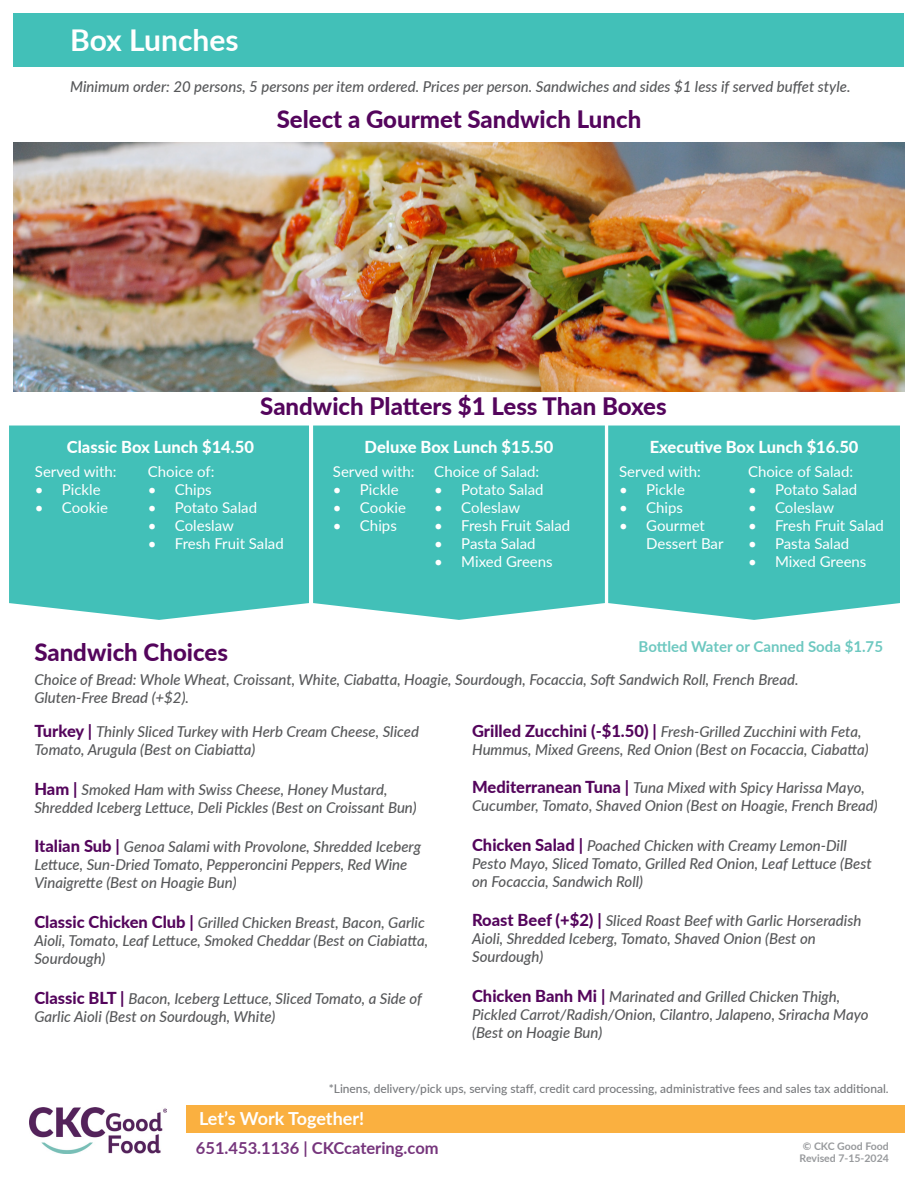
<style>
.page{position:relative;width:918px;height:1188px;background:#fff}
.page>*{position:absolute;margin:0;border:0;box-sizing:border-box;transform-origin:0 0}
.t1{font:700 30px "Lato";color:#fff}
.t2{font:800 24px "Lato";color:#54055c}
.t3{font:700 18px "Lato";letter-spacing:-.005em;color:#fff}
.t4{font:800 16.5px "Lato";color:#fff}
.t5{font:700 16.5px "Lato";color:#76357c}
.t6{font:italic 500 15px/18px "Lato";color:#57585a}
.t7{font:15px "Lato";color:#fff}
.t8{font:700 15px "Lato";color:#6dc8c0}
.t9{font:500 12px "Lato";color:#787a7d}
.t10{font:700 10.5px/12.6px "Lato";color:#97999c;text-align:center}
.s1{font-weight:800;font-style:normal;font-size:16.5px;color:#54055c}
</style>
<div class="page">
<div style="left:14px;top:14px;width:890px;height:54px;background:#42c0b8"></div>
<div style="left:186px;top:1106px;width:718px;height:27px;background:#fab040"></div>
<img style="left:29px;top:1108px;width:138px;height:45px">
<img style="left:14px;top:143px;width:890px;height:248px">
<div style="left:608px;top:426px;width:292px;height:194px;background:#42c0b8"></div>
<div style="left:313px;top:426px;width:292px;height:194px;background:#42c0b8"></div>
<div style="left:9px;top:426px;width:300px;height:194px;background:#42c0b8"></div>
<p class="t1" style="left:70px;top:18px;width:170px">Box Lunches</p>
<p class="t6" style="left:70px;top:77px;width:782px">Minimum order: 20 persons, 5 persons per item ordered. Prices per person. Sandwiches and sides $1 less if served buffet style.</p>
<p class="t2" style="left:277px;top:102px;width:366px">Select a Gourmet Sandwich Lunch</p>
<p class="t2" style="left:260px;top:388px;width:408px">Sandwich Platters $1 Less Than Boxes</p>
<p class="t4" style="left:67px;top:435px;width:189px">Classic Box Lunch $14.50</p>
<p class="t7" style="left:35px;top:461px;width:83px">Served with:</p>
<p class="t7" style="left:35px;top:479px;width:67px">• Pickle</p>
<p class="t7" style="left:35px;top:497px;width:75px">• Cookie</p>
<p class="t7" style="left:148px;top:461px;width:68px">Choice of:</p>
<p class="t7" style="left:148px;top:479px;width:65px">• Chips</p>
<p class="t7" style="left:148px;top:497px;width:111px">• Potato Salad</p>
<p class="t7" style="left:148px;top:515px;width:88px">• Coleslaw</p>
<p class="t7" style="left:148px;top:533px;width:137px">• Fresh Fruit Salad</p>
<p class="t4" style="left:365px;top:435px;width:190px">Deluxe Box Lunch $15.50</p>
<p class="t7" style="left:333px;top:461px;width:83px">Served with:</p>
<p class="t7" style="left:333px;top:479px;width:67px">• Pickle</p>
<p class="t7" style="left:333px;top:497px;width:75px">• Cookie</p>
<p class="t7" style="left:333px;top:515px;width:65px">• Chips</p>
<p class="t7" style="left:434px;top:461px;width:107px">Choice of Salad:</p>
<p class="t7" style="left:434px;top:479px;width:111px">• Potato Salad</p>
<p class="t7" style="left:434px;top:497px;width:88px">• Coleslaw</p>
<p class="t7" style="left:434px;top:515px;width:137px">• Fresh Fruit Salad</p>
<p class="t7" style="left:434px;top:533px;width:103px">• Pasta Salad</p>
<p class="t7" style="left:434px;top:551px;width:120px">• Mixed Greens</p>
<p class="t4" style="left:650px;top:435px;width:210px">Executive Box Lunch $16.50</p>
<p class="t7" style="left:619px;top:461px;width:83px">Served with:</p>
<p class="t7" style="left:619px;top:479px;width:67px">• Pickle</p>
<p class="t7" style="left:619px;top:497px;width:65px">• Chips</p>
<p class="t7" style="left:619px;top:515px;width:87px">• Gourmet</p>
<p class="t7" style="left:646px;top:533px;width:79px">Dessert Bar</p>
<p class="t7" style="left:748px;top:461px;width:107px">Choice of Salad:</p>
<p class="t7" style="left:748px;top:479px;width:111px">• Potato Salad</p>
<p class="t7" style="left:748px;top:497px;width:88px">• Coleslaw</p>
<p class="t7" style="left:748px;top:515px;width:137px">• Fresh Fruit Salad</p>
<p class="t7" style="left:748px;top:533px;width:103px">• Pasta Salad</p>
<p class="t7" style="left:748px;top:551px;width:120px">• Mixed Greens</p>
<p class="t8" style="left:639px;top:635px;width:246px">Bottled Water or Canned Soda $1.75</p>
<p class="t2" style="left:34px;top:634px;width:195px">Sandwich Choices</p>
<p class="t6" style="left:34px;top:670px;width:766px">Choice of Bread: Whole Wheat, Croissant, White, Ciabatta, Hoagie, Sourdough, Focaccia, Soft Sandwich Roll, French Bread.</p>
<p class="t6" style="left:34px;top:688px;width:156px">Gluten-Free Bread (+$2).</p>
<p class="t6" style="left:34px;top:722px;width:386px"><span class="s1">Turkey |</span> Thinly Sliced Turkey with Herb Cream Cheese, Sliced<br>Tomato, Arugula (Best on Ciabiatta)</p>
<p class="t6" style="left:34px;top:780px;width:384px"><span class="s1">Ham |</span> Smoked Ham with Swiss Cheese, Honey Mustard,<br>Shredded Iceberg Lettuce, Deli Pickles (Best on Croissant Bun)</p>
<p class="t6" style="left:34px;top:837px;width:388px"><span class="s1">Italian Sub |</span> Genoa Salami with Provolone, Shredded Iceberg<br>Lettuce, Sun-Dried Tomato, Pepperoncini Peppers, Red Wine<br>Vinaigrette (Best on Hoagie Bun)</p>
<p class="t6" style="left:34px;top:913px;width:395px"><span class="s1">Classic Chicken Club |</span> Grilled Chicken Breast, Bacon, Garlic<br>Aioli, Tomato, Leaf Lettuce, Smoked Cheddar (Best on Ciabiatta,<br>Sourdough)</p>
<p class="t6" style="left:34px;top:988px;width:389px"><span class="s1">Classic BLT |</span> Bacon, Iceberg Lettuce, Sliced Tomato, a Side of<br>Garlic Aioli (Best on Sourdough, White)</p>
<p class="t6" style="left:472px;top:722px;width:398px"><span class="s1">Grilled Zucchini (-$1.50) |</span> Fresh-Grilled Zucchini with Feta,<br>Hummus, Mixed Greens, Red Onion (Best on Focaccia, Ciabatta)</p>
<p class="t6" style="left:472px;top:778px;width:407px"><span class="s1">Mediterranean Tuna |</span> Tuna Mixed with Spicy Harissa Mayo,<br>Cucumber, Tomato, Shaved Onion (Best on Hoagie, French Bread)</p>
<p class="t6" style="left:472px;top:835px;width:401px"><span class="s1">Chicken Salad |</span> Poached Chicken with Creamy Lemon-Dill<br>Pesto Mayo, Sliced Tomato, Grilled Red Onion, Leaf Lettuce (Best on Focaccia, Sandwich Roll)</p>
<p class="t6" style="left:472px;top:911px;width:391px"><span class="s1">Roast Beef (+$2) |</span> Sliced Roast Beef with Garlic Horseradish<br>Aioli, Shredded Iceberg, Tomato, Shaved Onion (Best on<br>Sourdough)</p>
<p class="t6" style="left:472px;top:987px;width:398px"><span class="s1">Chicken Banh Mi |</span> Marinated and Grilled Chicken Thigh,<br>Pickled Carrot/Radish/Onion, Cilantro, Jalapeno, Sriracha Mayo (Best on Hoagie Bun)</p>
<p class="t9" style="left:329px;top:1080px;width:562px">*Linens, delivery/pick ups, serving staff, credit card processing, administrative fees and sales tax additional.</p>
<p class="t3" style="left:199px;top:1105px;width:167px">Let’s Work Together!</p>
<p class="t5" style="left:196px;top:1136px;width:244px">651.453.1136 | CKCcatering.com</p>
<p class="t10" style="left:800px;top:1139px;width:91px">© CKC Good Food<br>Revised 7-15-2024</p>
</div>
